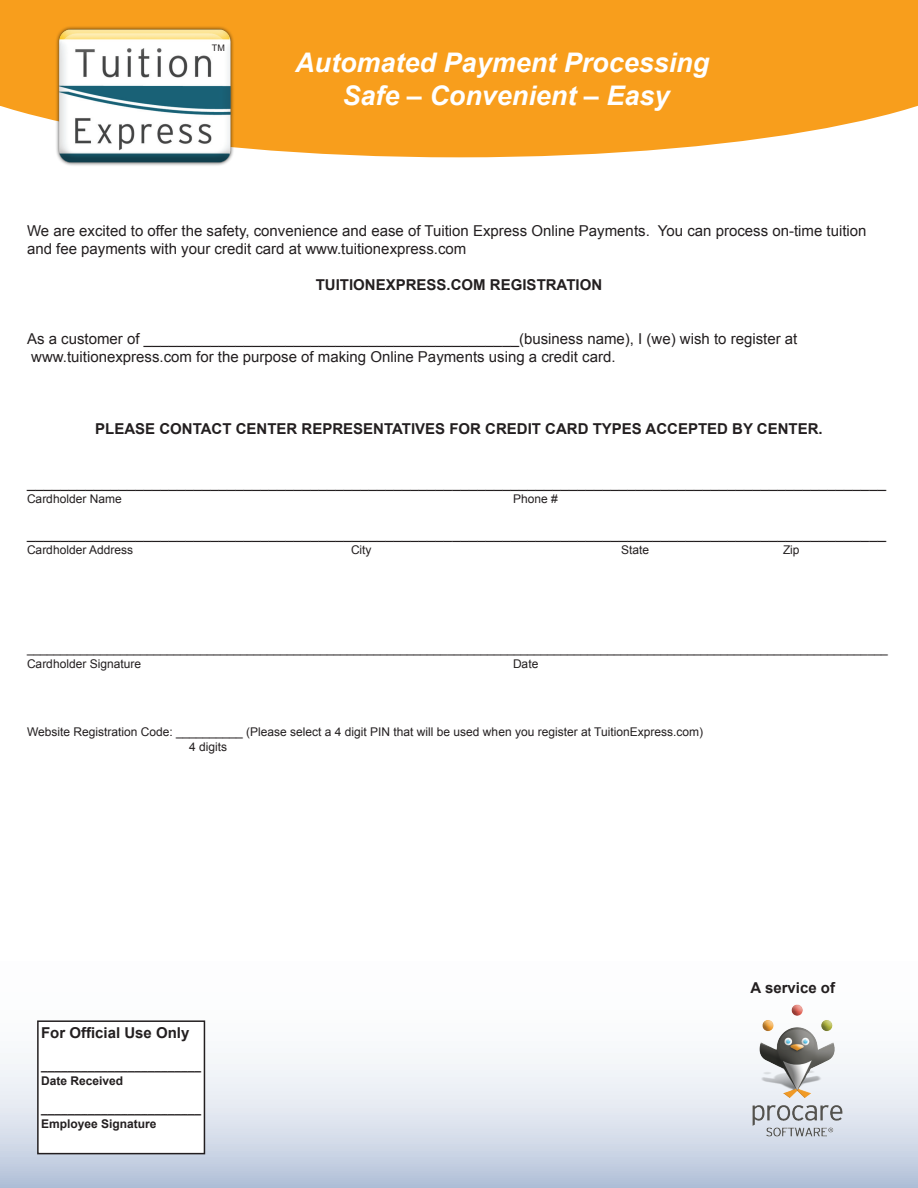
<style>
.page{position:relative;width:918px;height:1188px;background:#fff}
.page>*{position:absolute;margin:0;border:0;box-sizing:border-box;transform-origin:0 0}
.t1{font:italic 700 27px/32.4px "Arial";color:#fff;text-align:center}
.t2{font:15px/18px "Arial";color:#231f20}
.t3{font:700 15px "Arial";color:#231f20}
.t4{font:12px/15px "Arial";color:#231f20}
.t5{font:700 12px/14.4px "Arial";color:#231f20}
.t6{font:9px "Arial";color:#231f20}
</style>
<div class="page">
<svg style="left:0;top:0;width:918px;height:157px;fill:#f89e1c"></svg>
<svg style="left:0;top:1020px;width:918px;height:168px"></svg>
<img style="left:47px;top:20px;width:196px;height:146px">
<div style="left:38px;top:1021px;width:166px;height:133px;background:#fff"></div>
<div style="left:37px;top:1020px;width:168px;height:134px;border:2px solid #231f20"></div>
<img style="left:751px;top:1004px;width:93px;height:141px">
<p class="t6" style="left:212px;top:43px;width:14px">TM</p>
<h1 class="t1" style="left:295px;top:47px;width:416px">Automated Payment Processing<br>Safe – Convenient – Easy</h1>
<p class="t2" style="left:27px;top:222px;width:841px">We are excited to offer the safety, convenience and ease of Tuition Express Online Payments. You can process on-time tuition and fee payments with your credit card at www.tuitionexpress.com</p>
<p class="t3" style="left:316px;top:276px;width:288px">TUITIONEXPRESS.COM REGISTRATION</p>
<p class="t2" style="left:27px;top:330px;width:772px">As a customer of _____________________________________________(business name), I (we) wish to register at www.tuitionexpress.com for the purpose of making Online Payments using a credit card.</p>
<p class="t3" style="left:95px;top:420px;width:729px">PLEASE CONTACT CENTER REPRESENTATIVES FOR CREDIT CARD TYPES ACCEPTED BY CENTER.</p>
<p class="t2" style="left:27px;top:474px;width:861px">_______________________________________________________________________________________________________</p>
<p class="t4" style="left:27px;top:491px;width:96px">Cardholder Name</p>
<p class="t4" style="left:513px;top:491px;width:46px">Phone #</p>
<p class="t2" style="left:27px;top:525px;width:861px">_______________________________________________________________________________________________________</p>
<p class="t4" style="left:27px;top:542px;width:108px">Cardholder Address</p>
<p class="t4" style="left:351px;top:542px;width:22px">City</p>
<p class="t4" style="left:621px;top:542px;width:30px">State</p>
<p class="t4" style="left:783px;top:542px;width:18px">Zip</p>
<p class="t4" style="left:27px;top:641px;width:862px">_________________________________________________________________________________________________________________________________<br>Cardholder Signature</p>
<p class="t4" style="left:513px;top:656px;width:27px">Date</p>
<p class="t4" style="left:189px;top:725px;width:516px;line-height:14.4px;text-indent:-162px">Website Registration Code: __________ (Please select a 4 digit PIN that will be used when you register at TuitionExpress.com)<br>4 digits</p>
<p class="t3" style="left:41px;top:1024px;width:150px">For Official Use Only</p>
<p class="t5" style="left:41px;top:1059px;width:162px">________________________<br>Date Received</p>
<p class="t5" style="left:41px;top:1102px;width:162px">________________________<br>Employee Signature</p>
<p class="t3" style="left:751px;top:980px;width:86px">A service of</p>
</div>
